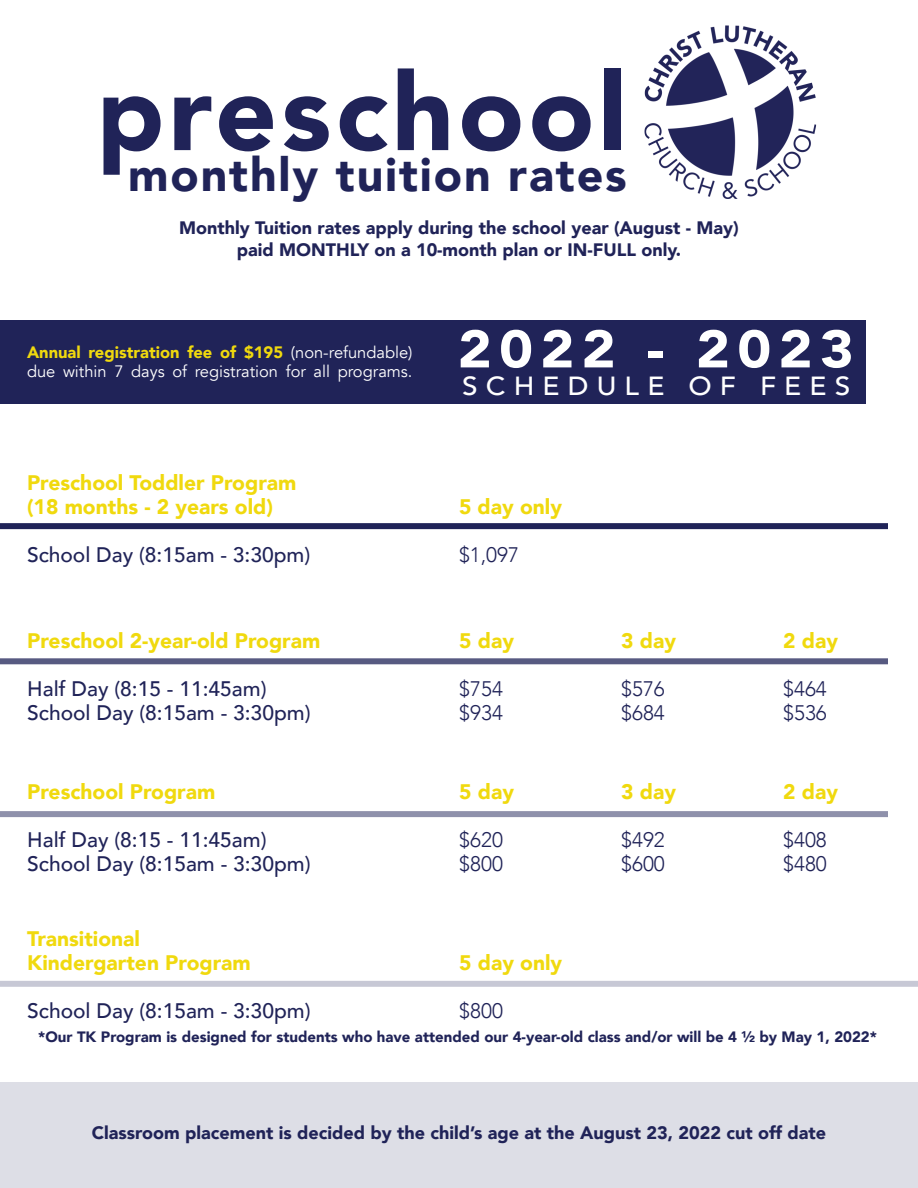
<style>
.page{position:relative;width:918px;height:1188px;background:#fff}
.page>*{position:absolute;margin:0;border:0;box-sizing:border-box;transform-origin:0 0}
.t1{font:900 108px "Avenir";letter-spacing:.04em;color:#202358}
.t2{font:900 52.35px "Avenir";letter-spacing:.13em;color:#fff;scale:1.09 1}
.t3{font:900 46.5px "Avenir";letter-spacing:.04em;color:#202358}
.t4{font:500 26.25px "Avenir";letter-spacing:.29em;color:#fff;scale:1.07 1}
.t5{font:900 21px "Avenir";color:#f0d90e}
.t6{font:500 21px "Avenir";color:#202358}
.t7{font:300 21px "Avenir";color:#202358}
.t8{font:900 18px "Avenir";color:#202358}
.t9{font:900 16.5px "Avenir";color:#f0d90e}
.t10{font:16.5px "Avenir";color:#fff}
.t11{font:900 15px "Avenir";color:#202358}
.s1{font-weight:400;color:#fff}
</style>
<div class="page">
<div style="left:0;top:320px;width:865px;height:83px;background:#202358"></div>
<img style="left:644px;top:25px;width:173px;height:174px">
<div style="left:0;top:523px;width:888px;height:6px;background:#202358"></div>
<div style="left:0;top:658px;width:888px;height:6px;background:#575a81"></div>
<div style="left:0;top:811px;width:888px;height:6px;background:#8f91ab"></div>
<div style="left:0;top:981px;width:918px;height:6px;background:#c7c8d5"></div>
<div style="left:0;top:1082px;width:918px;height:106px;background:#dddee6"></div>
<p class="t1" style="left:96px;top:20px;width:532px">preschool</p>
<p class="t3" style="left:128px;top:135px;width:500px">monthly tuition rates</p>
<p class="t8" style="left:179px;top:212px;width:561px">Monthly Tuition rates apply during the school year (August - May)</p>
<p class="t8" style="left:237px;top:234px;width:446px">paid MONTHLY on a 10-month plan or IN-FULL only.</p>
<p class="t9" style="left:27px;top:338px;width:387px">Annual registration fee of $195 <span class="s1">(non-refundable)</span></p>
<p class="t10" style="left:27px;top:362px;width:387px">due within 7 days of registration for all programs.</p>
<p class="t2" style="left:458px;top:304px;width:365px">2022 - 2023</p>
<p class="t4" style="left:462px;top:363px;width:364px">SCHEDULE OF FEES</p>
<p class="t5" style="left:27px;top:464px;width:271px">Preschool Toddler Program</p>
<p class="t5" style="left:27px;top:488px;width:248px">(18 months - 2 years old)</p>
<p class="t5" style="left:459px;top:488px;width:105px">5 day only</p>
<p class="t6" style="left:27px;top:536px;width:285px">School Day (8:15am - 3:30pm)</p>
<p class="t7" style="left:459px;top:542px;width:62px">$1,097</p>
<p class="t5" style="left:27px;top:622px;width:295px">Preschool 2-year-old Program</p>
<p class="t5" style="left:459px;top:622px;width:56px">5 day</p>
<p class="t5" style="left:621px;top:622px;width:56px">3 day</p>
<p class="t5" style="left:783px;top:622px;width:56px">2 day</p>
<p class="t6" style="left:27px;top:670px;width:241px">Half Day (8:15 - 11:45am)</p>
<p class="t7" style="left:459px;top:676px;width:45px">$754</p>
<p class="t7" style="left:621px;top:676px;width:45px">$576</p>
<p class="t7" style="left:783px;top:676px;width:45px">$464</p>
<p class="t6" style="left:27px;top:694px;width:285px">School Day (8:15am - 3:30pm)</p>
<p class="t7" style="left:459px;top:700px;width:45px">$934</p>
<p class="t7" style="left:621px;top:700px;width:45px">$684</p>
<p class="t7" style="left:783px;top:700px;width:45px">$536</p>
<p class="t5" style="left:27px;top:773px;width:190px">Preschool Program</p>
<p class="t5" style="left:459px;top:773px;width:56px">5 day</p>
<p class="t5" style="left:621px;top:773px;width:56px">3 day</p>
<p class="t5" style="left:783px;top:773px;width:56px">2 day</p>
<p class="t6" style="left:27px;top:821px;width:241px">Half Day (8:15 - 11:45am)</p>
<p class="t7" style="left:459px;top:827px;width:45px">$620</p>
<p class="t7" style="left:621px;top:827px;width:45px">$492</p>
<p class="t7" style="left:783px;top:827px;width:45px">$408</p>
<p class="t6" style="left:27px;top:845px;width:285px">School Day (8:15am - 3:30pm)</p>
<p class="t7" style="left:459px;top:851px;width:45px">$800</p>
<p class="t7" style="left:621px;top:851px;width:45px">$600</p>
<p class="t7" style="left:783px;top:851px;width:45px">$480</p>
<p class="t5" style="left:27px;top:920px;width:114px">Transitional</p>
<p class="t5" style="left:27px;top:944px;width:225px">Kindergarten Program</p>
<p class="t5" style="left:459px;top:944px;width:105px">5 day only</p>
<p class="t6" style="left:27px;top:992px;width:285px">School Day (8:15am - 3:30pm)</p>
<p class="t7" style="left:459px;top:998px;width:45px">$800</p>
<p class="t11" style="left:38px;top:1023px;width:840px">*Our TK Program is designed for students who have attended our 4-year-old class and/or will be 4 1/2 by May 1, 2022*</p>
<p class="t8" style="left:92px;top:1118px;width:736px">Classroom placement is decided by the child’s age at the August 23, 2022 cut off date</p>
</div>
